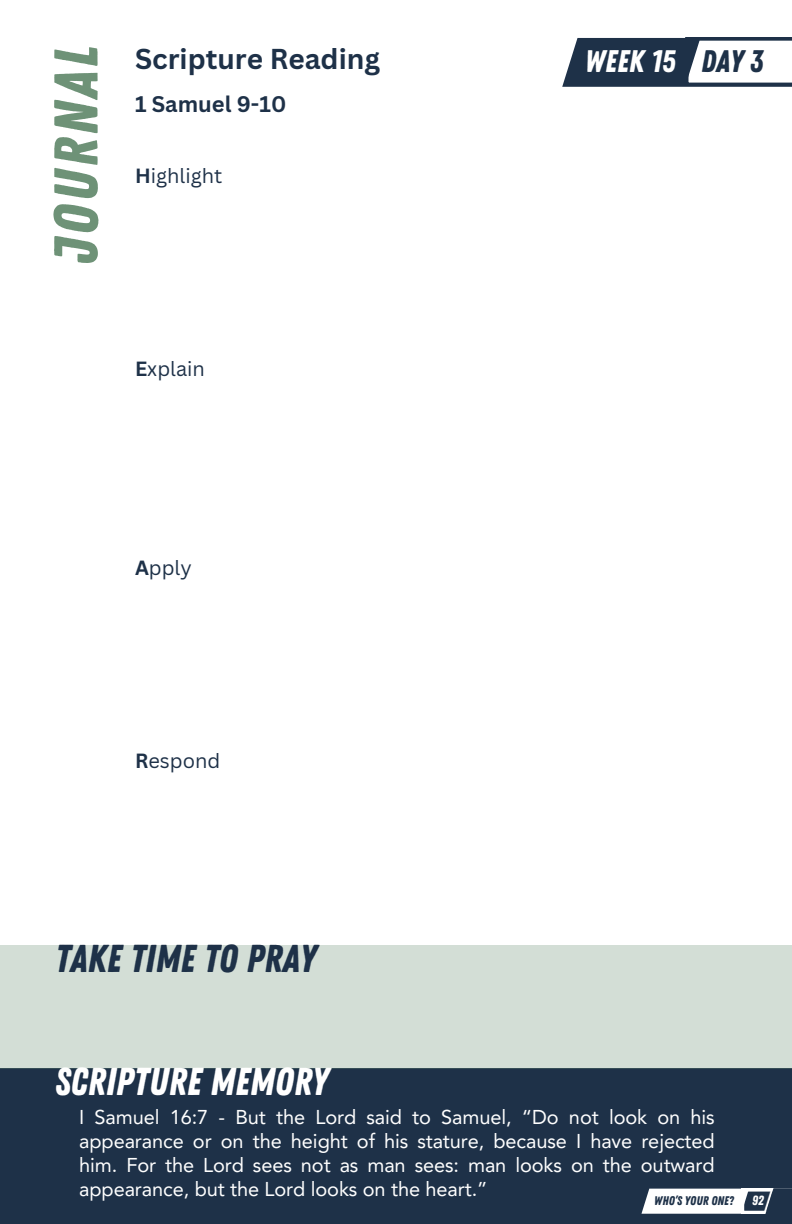
<style>
.page{position:relative;width:792px;height:1224px;background:#fff}
.page>*{position:absolute;margin:0;border:0;box-sizing:border-box;transform-origin:0 0}
.t1{font:61.8px "Zing Rust Base";color:#6e9277}
.t2{font:38.8px "Zing Rust Base";color:#fff}
.t3{font:38.8px "Zing Rust Base";color:#1e3148}
.t4{font:31.2px "Zing Rust Base";color:#fff}
.t5{font:31.2px "Zing Rust Base";color:#1e3148}
.t6{font:28.4px "Canva Sans";color:#fff}
.t7{font:700 28px "Canva Sans";color:#1e3148}
.t8{font:700 22px "Canva Sans";color:#1e3148}
.t9{font:20px/24px "Avenir LT Pro";letter-spacing:-.005em;color:#fefefe;text-align:justify}
.t10{font:20px "Canva Sans";color:#1e3148}
.t11{font:13.2px "Zing Rust Base";color:#fff}
.t12{font:12.6px "Zing Rust Base";color:#1e3148}
.s1{font-weight:700}
</style>
<div class="page">
<div style="left:0;top:1068px;width:792px;height:156px;background:#1e3148"></div>
<div style="left:0;top:945px;width:792px;height:123px;background:#d3ded6"></div>
<svg style="left:641px;top:1188px;width:151px;height:26px"></svg>
<svg style="left:562px;top:38px;width:230px;height:49px"></svg>
<p class="t1" style="left:40px;top:265px;width:221px;rotate:-90deg">JOURNAL</p>
<p class="t4" style="left:585px;top:43px;width:92px">WEEK 15</p>
<p class="t5" style="left:701px;top:43px;width:64px">DAY 3</p>
<p class="t7" style="left:135px;top:39px;width:247px">Scripture Reading</p>
<p class="t8" style="left:135px;top:88px;width:153px">1 Samuel 9-10</p>
<p class="t10" style="left:135px;top:161px;width:89px"><span class="s1">H</span>ighlight</p>
<p class="t10" style="left:135px;top:354px;width:71px"><span class="s1">E</span>xplain</p>
<p class="t10" style="left:135px;top:554px;width:58px"><span class="s1">A</span>pply</p>
<p class="t10" style="left:135px;top:747px;width:87px"><span class="s1">R</span>espond</p>
<p class="t3" style="left:55px;top:935px;width:263px">TAKE TIME TO PRAY</p>
<p class="t2" style="left:55px;top:1059px;width:275px">SCRIPTURE MEMORY</p>
<p class="t9" style="left:79px;top:1107px;width:637px">I Samuel 16:7 - But the Lord said to Samuel, “Do not look on his appearance or on the height of his stature, because I have rejected him. For the Lord sees not as man sees: man looks on the outward appearance, but the Lord looks on the heart.”</p>
<p class="t12" style="left:654px;top:1194px;width:81px">WHO’S YOUR ONE?</p>
<p class="t11" style="left:752px;top:1193px;width:13px">92</p>
<p class="t6" style="left:764px;top:1180px;width:12px">/</p>
</div>
